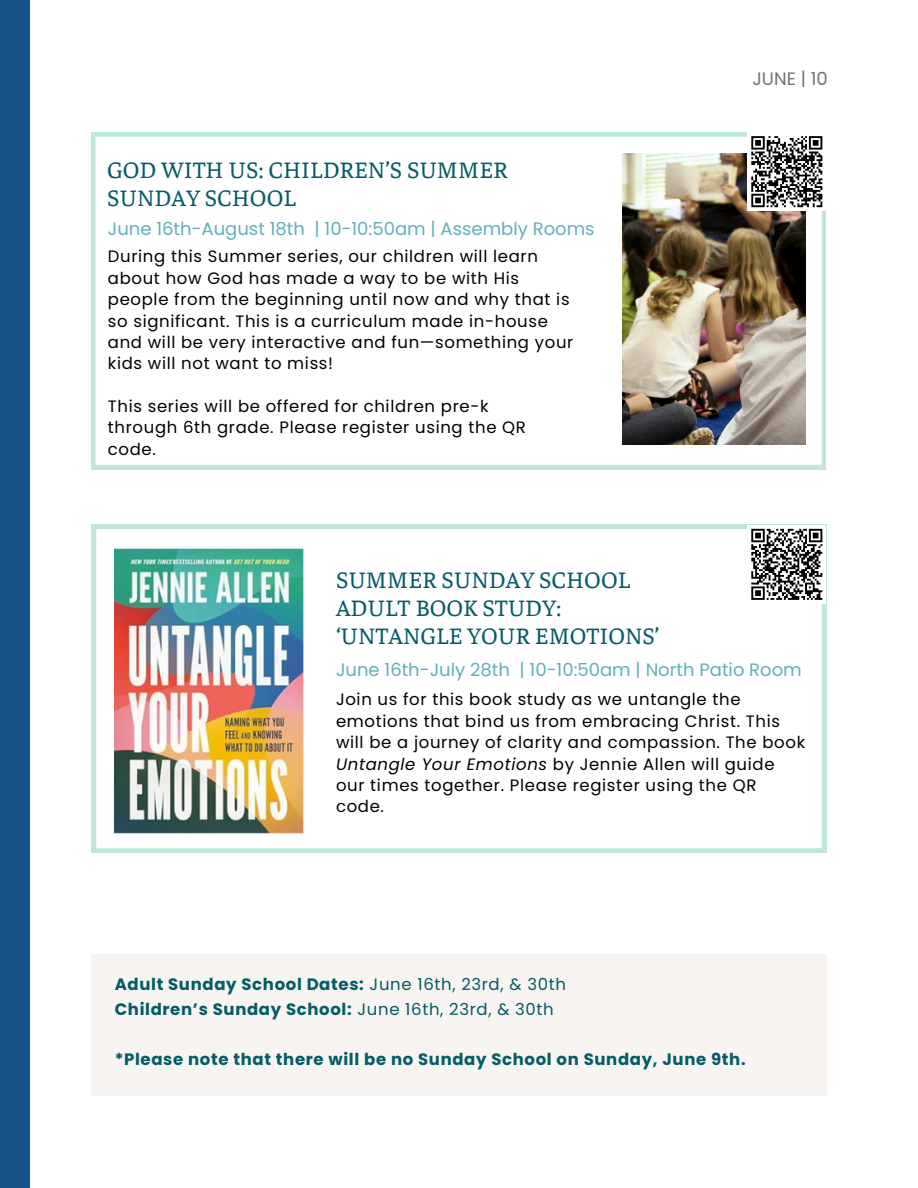
<style>
.page{position:relative;width:918px;height:1188px;background:#fff}
.page>*{position:absolute;margin:0;border:0;box-sizing:border-box;transform-origin:0 0}
.t1{font:24px/28.2px "Faustina";color:#035c67}
.t2{font:18px "Poppins";color:#61b0bc}
.t3{font:18px "Poppins";color:#737373}
.t4{font:16.5px/21.3px "Poppins";letter-spacing:.04em;color:#000}
.t5{font:700 16.5px "Poppins";letter-spacing:.04em;color:#035c67}
.s1{font-style:italic}
.s2{font-weight:400}
</style>
<div class="page">
<div style="left:0;top:0;width:30px;height:1188px;background:#165487"></div>
<div style="left:91px;top:954px;width:735px;height:142px;background:#f4f0ed"></div>
<svg style="left:92px;top:524px;width:734px;height:329px"></svg>
<div style="left:747px;top:525px;width:79px;height:79px;background:#fff"></div>
<svg style="left:751px;top:528px;width:72px;height:72px"></svg>
<svg style="left:91px;top:132px;width:735px;height:337px"></svg>
<img style="left:622px;top:154px;width:183px;height:290px">
<div style="left:747px;top:132px;width:79px;height:79px;background:#fff"></div>
<svg style="left:751px;top:136px;width:72px;height:72px"></svg>
<img style="left:115px;top:547px;width:190px;height:288px">
<p class="t1" style="left:107px;top:154px;width:402px">GOD WITH US: CHILDREN’S SUMMER<br>SUNDAY SCHOOL</p>
<p class="t2" style="left:108px;top:216px;width:488px">June 16th-August 18th | 10-10:50am | Assembly Rooms</p>
<p class="t4" style="left:108px;top:246px;width:467px">During this Summer series, our children will learn about how God has made a way to be with His people from the beginning until now and why that is so significant. This is a curriculum made in-house and will be very interactive and fun—something your kids will not want to miss!</p>
<h1 class="t4" style="left:108px;top:396px;width:382px">This series will be offered for children pre-k</h1>
<p class="t4" style="left:108px;top:417px;width:420px">through 6th grade. Please register using the QR code.</p>
<p class="t3" style="left:752px;top:66px;width:77px">JUNE | 10</p>
<p class="t1" style="left:336px;top:564px;width:325px">SUMMER SUNDAY SCHOOL<br>ADULT BOOK STUDY: ‘UNTANGLE YOUR EMOTIONS’</p>
<p class="t2" style="left:336px;top:657px;width:467px">June 16th-July 28th | 10-10:50am | North Patio Room</p>
<p class="t4" style="left:336px;top:689px;width:471px">Join us for this book study as we untangle the emotions that bind us from embracing Christ. This will be a journey of clarity and compassion. The book <span class="s1">Untangle Your Emotions</span> by Jennie Allen will guide our times together. Please register using the QR code.</p>
<p class="t5" style="left:115px;top:973px;width:453px">Adult Sunday School Dates: <span class="s2">June 16th, 23rd, &amp; 30th</span></p>
<p class="t5" style="left:115px;top:998px;width:441px">Children’s Sunday School: <span class="s2">June 16th, 23rd, &amp; 30th</span></p>
<p class="t5" style="left:115px;top:1047px;width:632px">*Please note that there will be no Sunday School on Sunday, June 9th.</p>
</div>
